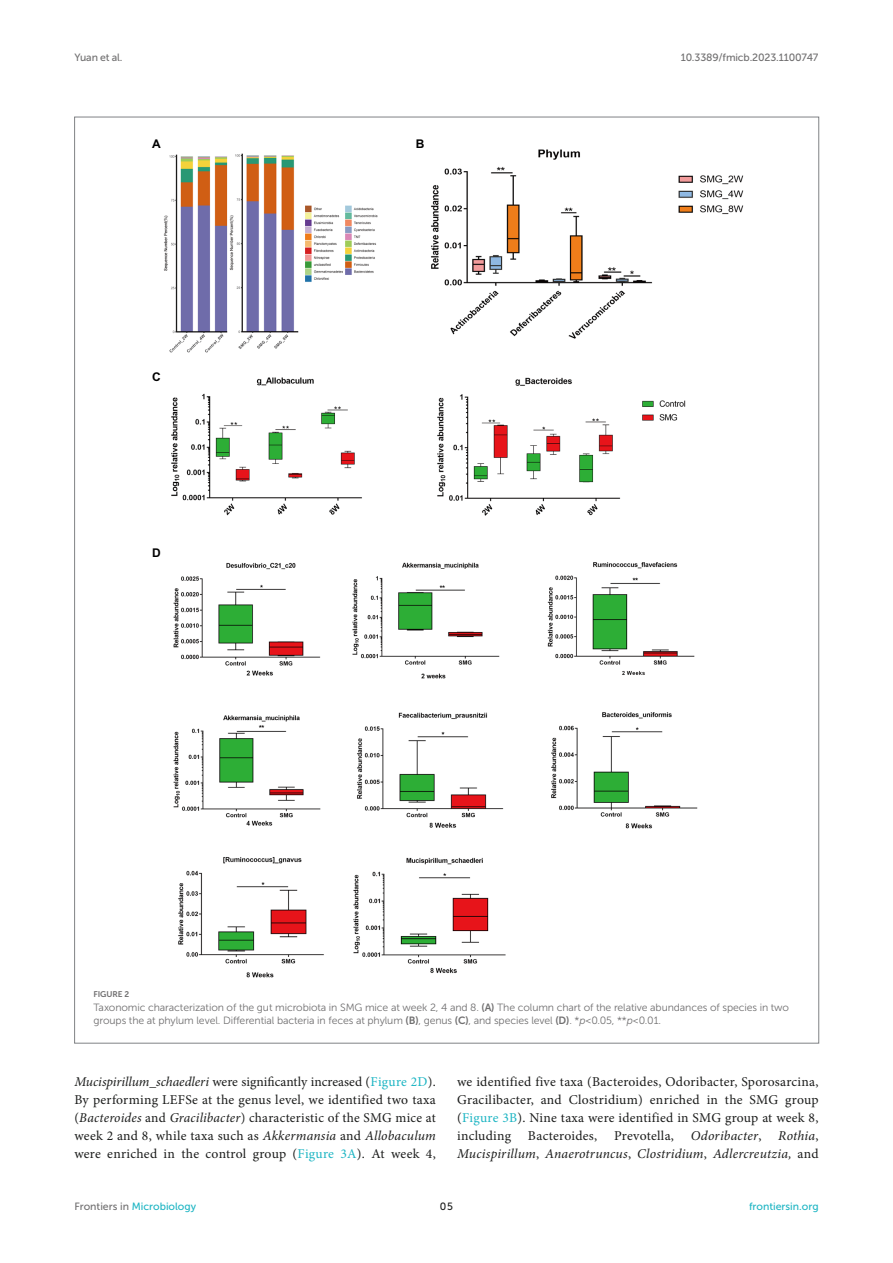
<style>
.page{position:relative;width:893px;height:1263px;background:#fff}
.page>*{position:absolute;margin:0;border:0;box-sizing:border-box;transform-origin:0 0}
.TEXT_FLUSH{font:13.5px/18px "Minion Pro";letter-spacing:.015em;color:#1b1c1b;text-align:justify}
.t1{font:700 12px "Arial";color:#000}
.FIG_LEG{font:10.5px/13.5px "Museo Sans 300";letter-spacing:-.01em;color:#706f70}
.t2{font:10.5px "Museo Sans 500";color:#1db5c3}
.t3{font:10.5px "Museo Sans 500";letter-spacing:-.015em;color:#706f70}
.t4{font:10.5px "Museo Sans 500";color:#1b1c1b}
.FIG_HD{font:8.25px "Museo Sans 700";letter-spacing:-.01em;color:#706f70}
.s1{font-family:"Museo Sans 700"}
.s2{font-style:italic}
.s3{color:#1db5c3}
.s4{color:#706f70}
</style>
<div class="page">
<img style="left:163px;top:149px;width:581px;height:829px">
<p class="t3" style="left:74px;top:51px;width:50px">Yuan et al.</p>
<p class="t3" style="left:681px;top:51px;width:139px">10.3389/fmicb.2023.1100747</p>
<p class="t1" style="left:152px;top:136px;width:10px">A</p>
<p class="t1" style="left:152px;top:369px;width:10px">C</p>
<p class="t1" style="left:152px;top:544px;width:10px">D</p>
<p class="t1" style="left:416px;top:136px;width:10px">B</p>
<p class="FIG_HD" style="left:94px;top:990px;width:37px">FIGURE 2</p>
<p class="FIG_LEG" style="left:94px;top:1000px;width:697px">Taxonomic characterization of the gut microbiota in SMG mice at week 2, 4 and 8. <span class="s1">(A)</span> The column chart of the relative abundances of species in two groups the at phylum level. Differential bacteria in feces at phylum <span class="s1">(B)</span>, genus <span class="s1">(C)</span>, and species level <span class="s1">(D)</span>. *<span class="s2">p</span> &lt; 0.05, **<span class="s2">p</span> &lt; 0.01.</p>
<p class="TEXT_FLUSH" style="left:74px;top:1073px;width:363px"><span class="s2">Mucispirillum_schaedleri</span> were significantly increased (<span class="s3">Figure 2D</span>).<br>By performing LEFSe at the genus level, we identified two taxa (<span class="s2">Bacteroides</span> and <span class="s2">Gracilibacter</span>) characteristic of the SMG mice at week 2 and 8, while taxa such as <span class="s2">Akkermansia</span> and <span class="s2">Allobaculum </span>were enriched in the control group (<span class="s3">Figure 3A</span>). At week 4,</p>
<p class="TEXT_FLUSH" style="left:457px;top:1073px;width:363px">we identified five taxa (Bacteroides, Odoribacter, Sporosarcina, Gracilibacter, and Clostridium) enriched in the SMG group (<span class="s3">Figure 3B</span>). Nine taxa were identified in SMG group at week 8, including Bacteroides, Prevotella, <span class="s2">Odoribacter</span>, <span class="s2">Rothia</span>, <span class="s2">Mucispirillum</span>, <span class="s2">Anaerotruncus</span>, <span class="s2">Clostridium</span>, <span class="s2">Adlercreutzia,</span> and</p>
<p class="t2" style="left:74px;top:1200px;width:123px"><span class="s4">Frontiers in</span> Microbiology</p>
<p class="t4" style="left:440px;top:1200px;width:14px">05</p>
<p class="t2" style="left:749px;top:1200px;width:71px">frontiersin.org</p>
</div>
